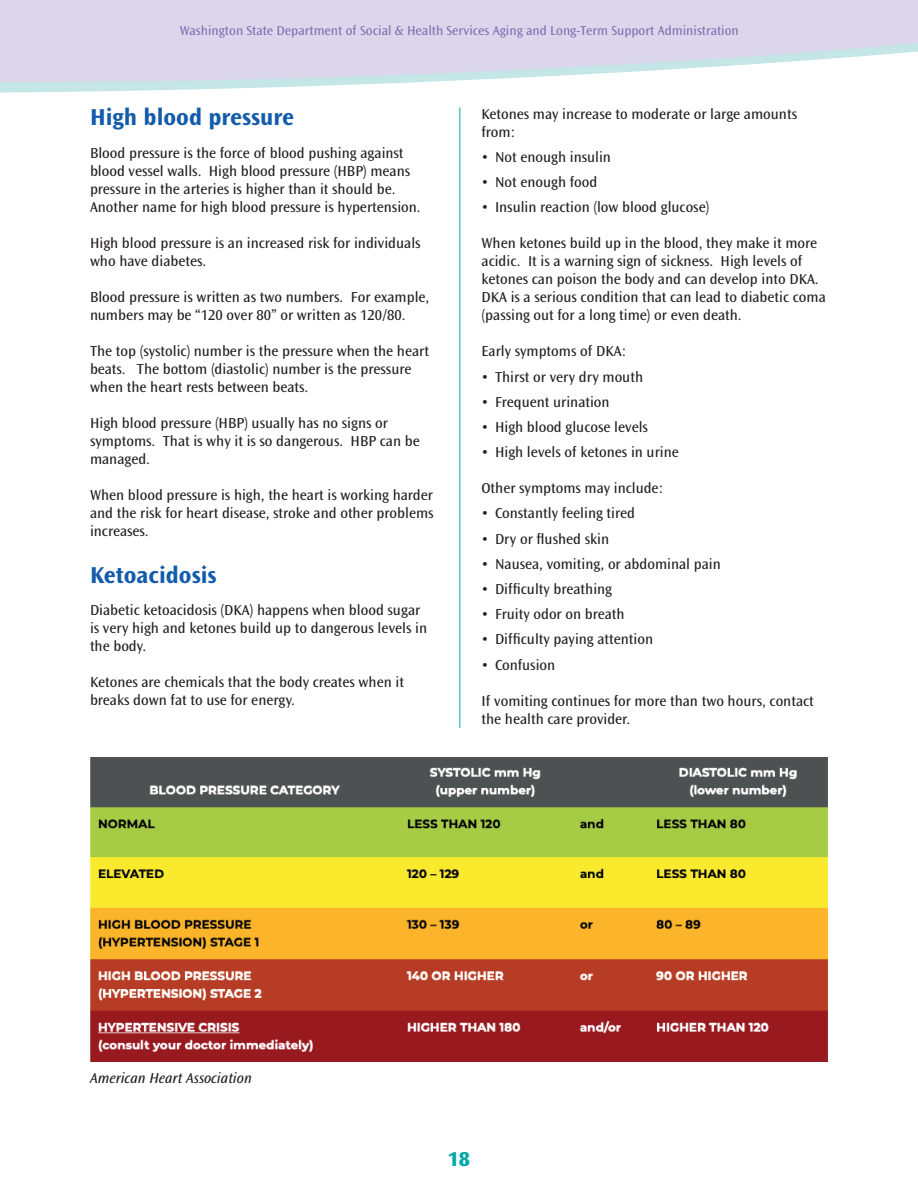
<style>
.page{position:relative;width:918px;height:1188px;background:#fff}
.page>*{position:absolute;margin:0;border:0;box-sizing:border-box;transform-origin:0 0}
.t1{font:700 24px "Ocean Sans Std";color:#135cab}
.t2{font:800 21px "Ocean Sans Std";color:#00a9a7}
.t3{font:15px/18px "Ocean Sans Std";color:#231f20}
.t4{font:italic 15px "Ocean Sans Std";color:#231f20}
.t5{font:13.5px "Ocean Sans Std";color:#7d70b3}
</style>
<div class="page">
<svg style="left:0;top:0;width:918px;height:145px"></svg>
<hr style="left:459px;top:108px;width:1px;height:620px;background:#00a9a7">
<img style="left:90px;top:757px;width:738px;height:304px">
<p class="t5" style="left:180px;top:23px;width:561px">Washington State Department of Social &amp; Health Services Aging and Long-Term Support Administration</p>
<p class="t1" style="left:90px;top:104px;width:206px">High blood pressure</p>
<p class="t3" style="left:90px;top:144px;width:332px">Blood pressure is the force of blood pushing against blood vessel walls. High blood pressure (HBP) means pressure in the arteries is higher than it should be.<br>Another name for high blood pressure is hypertension.</p>
<p class="t3" style="left:90px;top:234px;width:332px">High blood pressure is an increased risk for individuals who have diabetes.</p>
<p class="t3" style="left:90px;top:288px;width:341px">Blood pressure is written as two numbers. For example, numbers may be “120 over 80” or written as 120/80.</p>
<p class="t3" style="left:90px;top:342px;width:341px">The top (systolic) number is the pressure when the heart beats. The bottom (diastolic) number is the pressure when the heart rests between beats.</p>
<p class="t3" style="left:90px;top:414px;width:331px">High blood pressure (HBP) usually has no signs or symptoms. That is why it is so dangerous. HBP can be managed.</p>
<p class="t3" style="left:90px;top:486px;width:345px;text-align:justify">When blood pressure is high, the heart is working harder and the risk for heart disease, stroke and other problems increases.</p>
<p class="t1" style="left:90px;top:561px;width:128px">Ketoacidosis</p>
<p class="t3" style="left:90px;top:601px;width:339px">Diabetic ketoacidosis (DKA) happens when blood sugar is very high and ketones build up to dangerous levels in the body.</p>
<p class="t3" style="left:90px;top:673px;width:316px">Ketones are chemicals that the body creates when it breaks down fat to use for energy.</p>
<p class="t3" style="left:482px;top:105px;width:317px">Ketones may increase to moderate or large amounts from:</p>
<p class="t3" style="left:482px;top:148px;width:131px">• Not enough insulin</p>
<p class="t3" style="left:482px;top:174px;width:117px">• Not enough food</p>
<p class="t3" style="left:482px;top:199px;width:229px">• Insulin reaction (low blood glucose)</p>
<p class="t3" style="left:482px;top:235px;width:346px">When ketones build up in the blood, they make it more acidic. It is a warning sign of sickness. High levels of ketones can poison the body and can develop into DKA.<br>DKA is a serious condition that can lead to diabetic coma (passing out for a long time) or even death.</p>
<p class="t3" style="left:482px;top:343px;width:146px">Early symptoms of DKA:</p>
<p class="t3" style="left:482px;top:368px;width:163px">• Thirst or very dry mouth</p>
<p class="t3" style="left:482px;top:393px;width:130px">• Frequent urination</p>
<p class="t3" style="left:482px;top:418px;width:168px">• High blood glucose levels</p>
<p class="t3" style="left:482px;top:444px;width:199px">• High levels of ketones in urine</p>
<p class="t3" style="left:482px;top:480px;width:183px">Other symptoms may include:</p>
<p class="t3" style="left:482px;top:505px;width:155px">• Constantly feeling tired</p>
<p class="t3" style="left:482px;top:530px;width:129px">• Dry or flushed skin</p>
<p class="t3" style="left:482px;top:555px;width:241px">• Nausea, vomiting, or abdominal pain</p>
<p class="t3" style="left:482px;top:580px;width:132px">• Difficulty breathing</p>
<p class="t3" style="left:482px;top:606px;width:145px">• Fruity odor on breath</p>
<p class="t3" style="left:482px;top:631px;width:173px">• Difficulty paying attention</p>
<p class="t3" style="left:482px;top:656px;width:75px">• Confusion</p>
<p class="t3" style="left:482px;top:692px;width:334px">If vomiting continues for more than two hours, contact the health care provider.</p>
<p class="t4" style="left:90px;top:1070px;width:163px">American Heart Association</p>
<h2 class="t2" style="left:448px;top:1147px;width:24px">18</h2>
</div>
